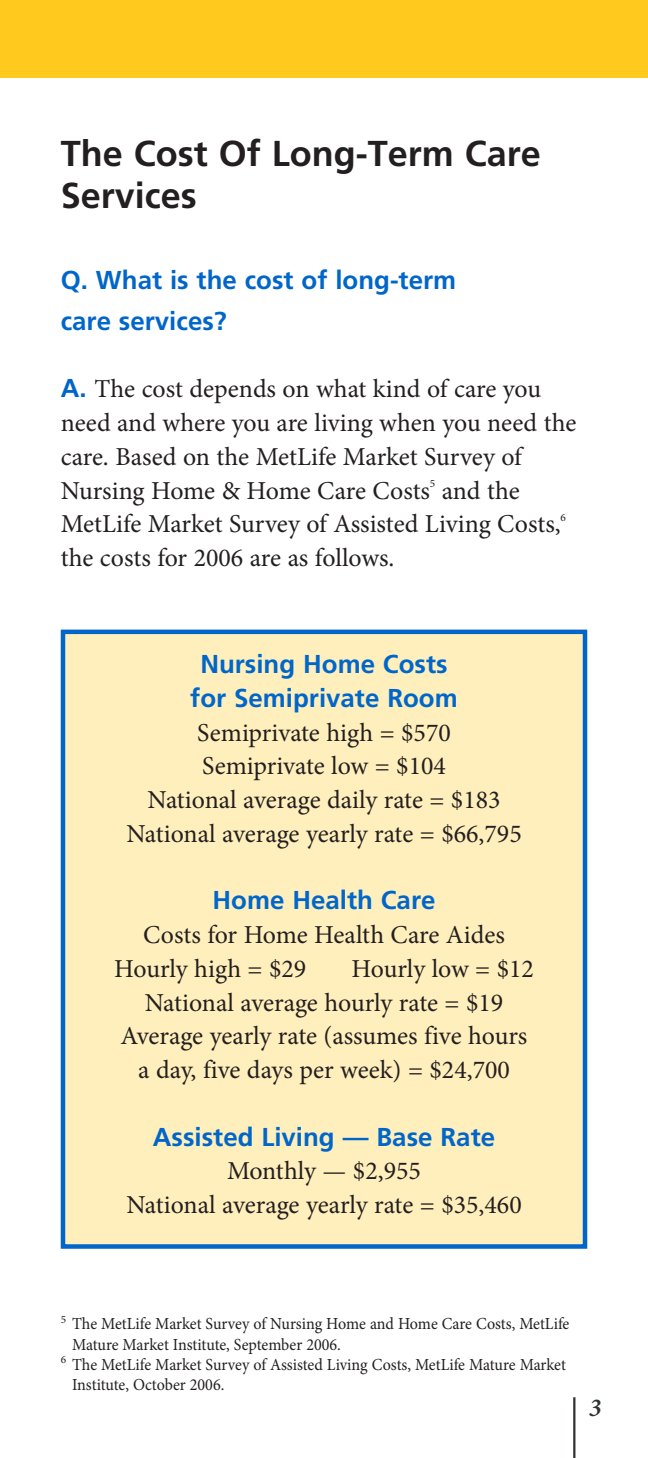
<style>
.page{position:relative;width:648px;height:1458px;background:#fff}
.page>*{position:absolute;margin:0;border:0;box-sizing:border-box;transform-origin:0 0}
.t1{font:700 36px/42.8px "Frutiger LT Std";color:#231f20}
.t2{font:25.88px/33.8px "Minion Pro";letter-spacing:-.005em;color:#231f20}
.t3{font:700 25.88px/40.5px "Frutiger LT Std";color:#0066ca}
.t4{font:italic 600 25.88px "Minion Pro";color:#2e3332}
.t5{font:16.88px "Minion Pro";letter-spacing:-.005em;color:#231f20;scale:.95 1}
.t6{font:11.25px "Minion Pro";color:#231f20}
.s1{font-family:"Frutiger LT Std";font-weight:700;color:#0066ca}
</style>
<div class="page">
<div style="left:63px;top:632px;width:522px;height:614px;background:#ffefbc"></div>
<div style="left:61px;top:630px;width:526px;height:619px;border:4px solid #0066ca"></div>
<hr style="left:573px;top:1397px;width:2px;height:61px;background:#2e3332">
<div style="left:0;top:0;width:648px;height:78px;background:#ffc91e"></div>
<h1 class="t1" style="left:61px;top:134px;width:482px">The Cost Of Long-Term Care<br>Services</h1>
<p class="t3" style="left:61px;top:262px;width:397px">Q. What is the cost of long-term care services?</p>
<p class="t2" style="left:61px;top:374px;width:517px"><span class="s1">A.</span> The cost depends on what kind of care you need and where you are living when you need the care. Based on the MetLife Market Survey of Nursing Home &amp; Home Care Costs</p>
<p class="t2" style="left:61px;top:476px;width:502px;text-indent:381px">and the<br>MetLife Market Survey of Assisted Living Costs,</p>
<p class="t6" style="left:430px;top:479px;width:7px">5</p>
<p class="t6" style="left:560px;top:513px;width:7px">6</p>
<p class="t2" style="left:61px;top:543px;width:335px">the costs for 2006 are as follows.</p>
<p class="t3" style="left:190px;top:649px;width:269px;line-height:33.8px;text-align:center">Nursing Home Costs for Semiprivate Room</p>
<p class="t2" style="left:126px;top:718px;width:397px;text-align:center">Semiprivate high = $570<br>Semiprivate low = $104<br>National average daily rate = $183<br>National average yearly rate = $66,795</p>
<p class="t3" style="left:213px;top:882px;width:224px">Home Health Care</p>
<p class="t2" style="left:114px;top:920px;width:392px;text-indent:29px">Costs for Home Health Care Aides<br>Hourly high = $29</p>
<p class="t2" style="left:352px;top:954px;width:184px">Hourly low = $12</p>
<p class="t2" style="left:145px;top:988px;width:360px">National average hourly rate = $19</p>
<p class="t2" style="left:121px;top:1022px;width:408px">Average yearly rate (assumes five hours</p>
<p class="t2" style="left:138px;top:1055px;width:373px">a day, five days per week) = $24,700</p>
<p class="t3" style="left:153px;top:1118px;width:344px">Assisted Living — Base Rate</p>
<p class="t2" style="left:126px;top:1157px;width:397px;text-align:center">Monthly — $2,955<br>National average yearly rate = $35,460</p>
<p class="t5" style="left:61px;top:1318px;width:537px"><sup>5</sup> The MetLife Market Survey of Nursing Home and Home Care Costs, MetLife</p>
<p class="t5" style="left:72px;top:1338px;width:284px">Mature Market Institute, September 2006.</p>
<p class="t5" style="left:61px;top:1358px;width:533px"><sup>6</sup> The MetLife Market Survey of Assisted Living Costs, MetLife Mature Market</p>
<p class="t5" style="left:72px;top:1378px;width:162px">Institute, October 2006.</p>
<p class="t4" style="left:589px;top:1398px;width:14px">3</p>
</div>
